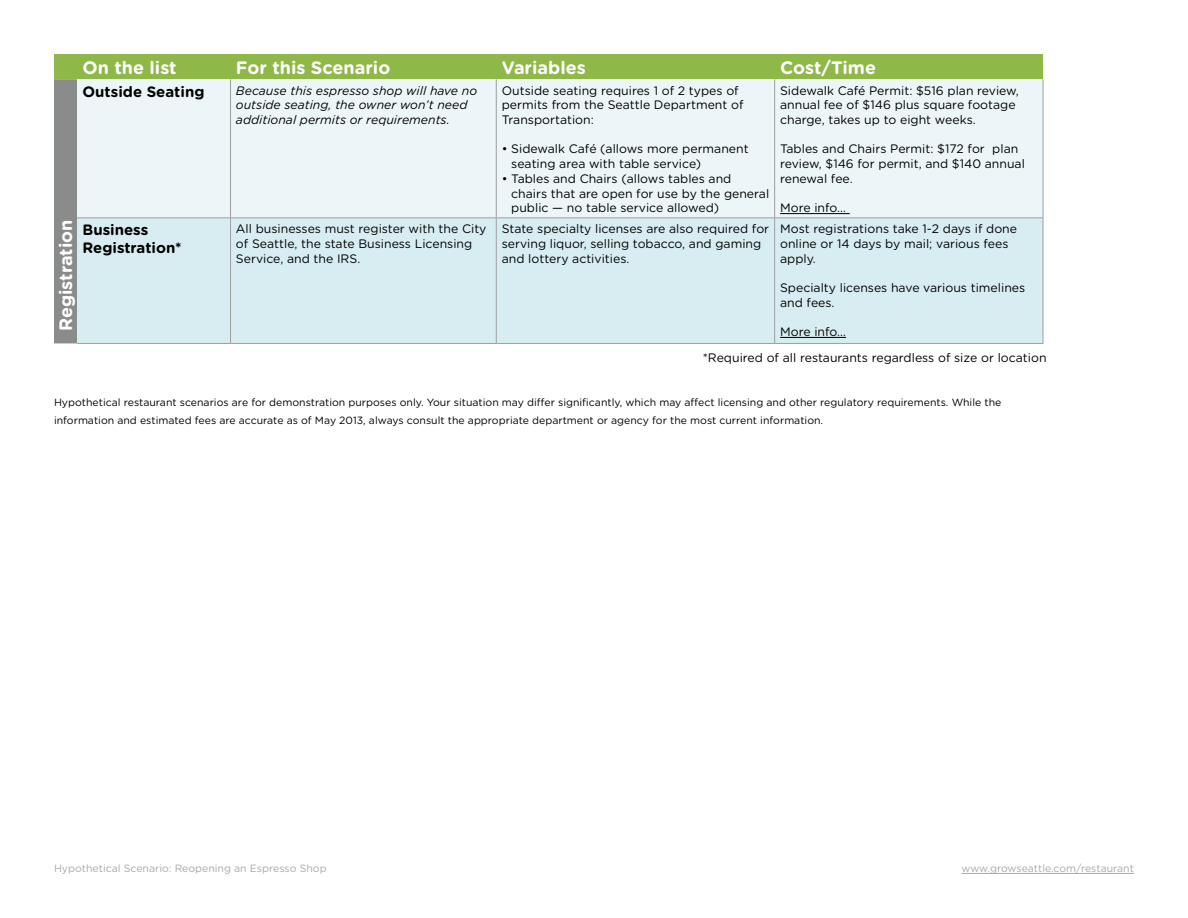
<style>
.page{position:relative;width:1188px;height:918px;background:#fff}
.page>*{position:absolute;margin:0;border:0;box-sizing:border-box;transform-origin:0 0}
.t1{font:700 18px "Gotham Rounded";color:#fff}
.t2{font:700 15px/18px "Gotham Rounded";color:#000}
.t3{font:12.3px/14.7px "Gotham Rounded";color:#000}
.t4{font:italic 12.3px/14.7px "Gotham Rounded";color:#000}
.t5{font:10.5px/18px "Gotham Rounded";color:#000}
.t6{font:10.5px "Gotham Rounded";color:#a7a9ac}
</style>
<div class="page">
<hr style="left:961px;top:873px;width:173px;height:1px;background:#a7a9ac">
<svg style="left:54px;top:54px;width:989px;height:289px;background:#8daf54"></svg>
<div style="left:77px;top:79px;width:966px;height:138px;background:#ecf6f8"></div>
<div style="left:77px;top:218px;width:966px;height:125px;background:#d8edf2"></div>
<hr style="left:230px;top:79px;width:1px;height:138px;background:#9e9fa1">
<hr style="left:496px;top:79px;width:1px;height:138px;background:#9e9fa1">
<hr style="left:774px;top:79px;width:1px;height:138px;background:#9e9fa1">
<hr style="left:1043px;top:79px;width:1px;height:138px;background:#9e9fa1">
<hr style="left:77px;top:217px;width:154px;height:1px;background:#9e9fa1">
<hr style="left:231px;top:217px;width:265px;height:1px;background:#9e9fa1">
<hr style="left:230px;top:218px;width:1px;height:125px;background:#9e9fa1">
<hr style="left:496px;top:217px;width:279px;height:1px;background:#9e9fa1">
<hr style="left:496px;top:218px;width:1px;height:125px;background:#9e9fa1">
<hr style="left:775px;top:217px;width:268px;height:1px;background:#9e9fa1">
<hr style="left:774px;top:218px;width:1px;height:125px;background:#9e9fa1">
<hr style="left:1043px;top:218px;width:1px;height:125px;background:#9e9fa1">
<hr style="left:77px;top:343px;width:154px;height:1px;background:#9e9fa1">
<hr style="left:231px;top:343px;width:265px;height:1px;background:#9e9fa1">
<hr style="left:496px;top:343px;width:279px;height:1px;background:#9e9fa1">
<hr style="left:775px;top:343px;width:268px;height:1px;background:#9e9fa1">
<hr style="left:780px;top:213px;width:70px;height:1px;background:#000">
<hr style="left:780px;top:337px;width:66px;height:1px;background:#000">
<h1 class="t1" style="left:83px;top:54px;width:96px">On the list</h1>
<h1 class="t1" style="left:236px;top:54px;width:156px">For this Scenario</h1>
<h1 class="t1" style="left:502px;top:54px;width:86px">Variables</h1>
<h1 class="t1" style="left:780px;top:54px;width:97px">Cost/Time</h1>
<p class="t2" style="left:83px;top:82px;width:124px">Outside Seating</p>
<p class="t4" style="left:236px;top:82px;width:243px">Because this espresso shop will have no outside seating, the owner won’t need additional permits or requirements.</p>
<p class="t3" style="left:502px;top:82px;width:243px">Outside seating requires 1 of 2 types of permits from the Seattle Department of<br>Transportation:</p>
<p class="t3" style="left:511px;top:141px;width:239px;text-indent:-10px">• Sidewalk Café (allows more permanent seating area with table service)</p>
<p class="t3" style="left:511px;top:171px;width:259px;text-indent:-10px">• Tables and Chairs (allows tables and chairs that are open for use by the general public — no table service allowed)</p>
<p class="t3" style="left:780px;top:82px;width:240px">Sidewalk Café Permit: $516 plan review, annual fee of $146 plus square footage charge, takes up to eight weeks.</p>
<p class="t3" style="left:780px;top:141px;width:246px">Tables and Chairs Permit: $172 for plan review, $146 for permit, and $140 annual renewal fee.</p>
<p class="t3" style="left:780px;top:200px;width:67px">More info…</p>
<h1 class="t1" style="left:53px;top:331px;width:113px;rotate:-90deg">Registration</h1>
<p class="t2" style="left:83px;top:220px;width:101px">Business<br>Registration*</p>
<p class="t3" style="left:236px;top:221px;width:252px">All businesses must register with the City of Seattle, the state Business Licensing<br>Service, and the IRS.</p>
<p class="t3" style="left:502px;top:221px;width:269px">State specialty licenses are also required for serving liquor, selling tobacco, and gaming and lottery activities.</p>
<p class="t3" style="left:780px;top:221px;width:238px">Most registrations take 1-2 days if done online or 14 days by mail; various fees apply.</p>
<p class="t3" style="left:780px;top:280px;width:247px">Specialty licenses have various timelines and fees.</p>
<p class="t3" style="left:703px;top:319px;width:345px;line-height:25.5px;text-indent:77px">More info…<br>*Required of all restaurants regardless of size or location</p>
<p class="t5" style="left:54px;top:393px;width:949px">Hypothetical restaurant scenarios are for demonstration purposes only. Your situation may differ significantly, which may affect licensing and other regulatory requirements. While the information and estimated fees are accurate as of May 2013, always consult the appropriate department or agency for the most current information.</p>
<p class="t6" style="left:54px;top:861px;width:274px">Hypothetical Scenario: Reopening an Espresso Shop</p>
<p class="t6" style="left:961px;top:861px;width:174px">www.growseattle.com/restaurant</p>
</div>
